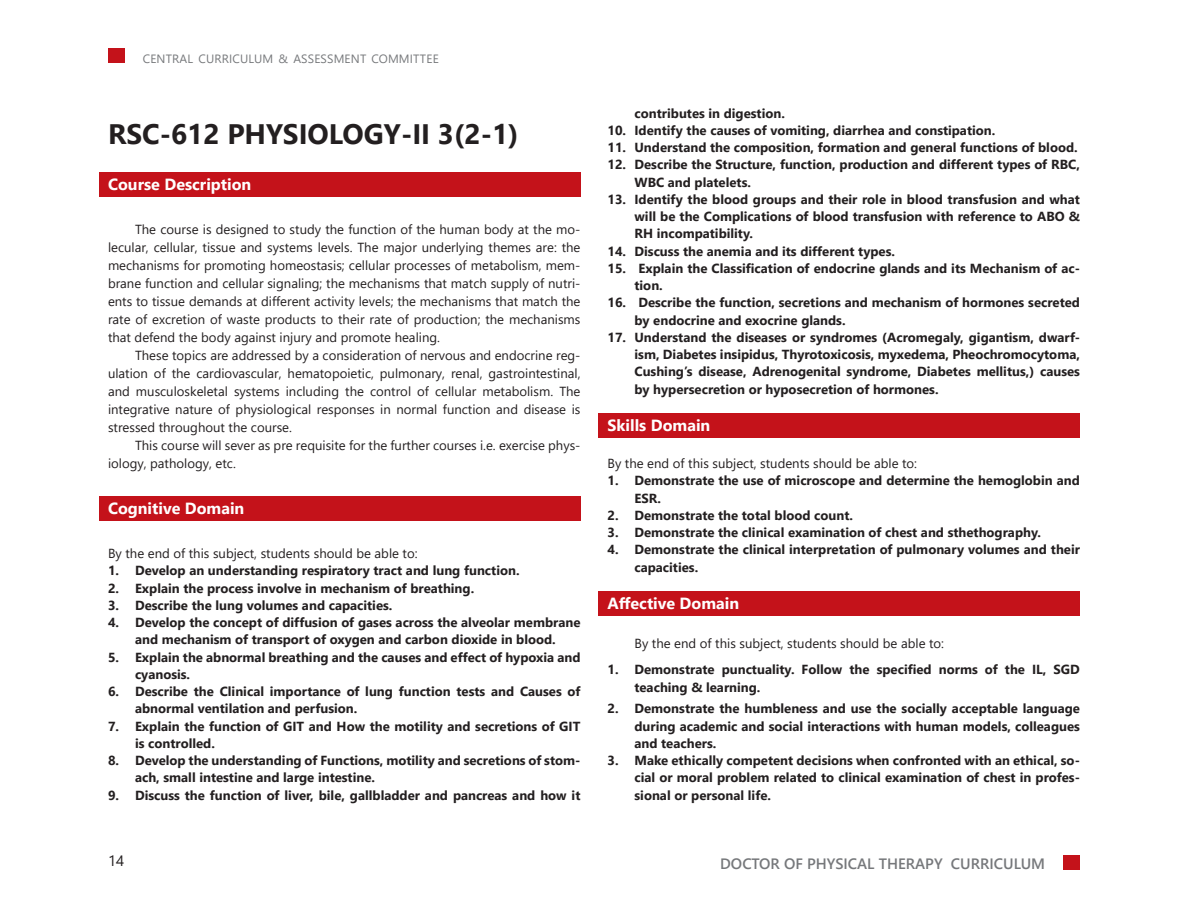
<style>
.page{position:relative;width:1188px;height:918px;background:#fff}
.page>*{position:absolute;margin:0;border:0;box-sizing:border-box;transform-origin:0 0}
.Big_Heading_Black{font:700 28.2px "Segoe UI";color:#231f20}
.Red_strip_heading{font:700 16.2px "Segoe UI";color:#fff}
.t1{font:600 15px "Segoe UI";color:#76787b}
.t2{font:15px "Segoe UI";color:#231f20}
.t3{font:700 13.2px/17.2px "Segoe UI";color:#231f20}
.Body_Text_NWSM_8_75{font:13.2px/18px "Segoe UI";color:#231f20;text-align:justify}
.By_the_end_line{font:13.2px "Segoe UI";color:#231f20}
.t4{font:12px "Segoe UI";letter-spacing:.015em;color:#76787b}
</style>
<div class="page">
<div style="left:108px;top:49px;width:16px;height:14px;background:#c4121a"></div>
<div style="left:1064px;top:855px;width:16px;height:14px;background:#c4121a"></div>
<div style="left:99px;top:173px;width:481px;height:24px;background:#c4121a"></div>
<div style="left:99px;top:497px;width:481px;height:24px;background:#c4121a"></div>
<div style="left:598px;top:413px;width:482px;height:24px;background:#c4121a"></div>
<div style="left:598px;top:591px;width:482px;height:24px;background:#c4121a"></div>
<p class="t4" style="left:143px;top:47px;width:297px">CENTRAL CURRICULUM &amp; ASSESSMENT COMMITTEE</p>
<p class="Big_Heading_Black" style="left:108px;top:107px;width:412px">RSC-612 PHYSIOLOGY-II 3(2-1)</p>
<p class="Red_strip_heading" style="left:108px;top:169px;width:145px">Course Description</p>
<p class="Body_Text_NWSM_8_75" style="left:108px;top:219px;width:474px;text-indent:27px">The course is designed to study the function of the human body at the mo&shy;lecular, cellular, tissue and systems levels. The major underlying themes are: the mechanisms for promoting homeostasis; cellular processes of metabolism, mem&shy;brane function and cellular signaling; the mechanisms that match supply of nutri&shy;ents to tissue demands at different activity levels; the mechanisms that match the rate of excretion of waste products to their rate of production; the mechanisms that defend the body against injury and promote healing.</p>
<p class="Body_Text_NWSM_8_75" style="left:108px;top:345px;width:474px;text-indent:27px">These topics are addressed by a consideration of nervous and endocrine reg&shy;ulation of the cardiovascular, hematopoietic, pulmonary, renal, gastrointestinal, and musculoskeletal systems including the control of cellular metabolism. The integrative nature of physiological responses in normal function and disease is stressed throughout the course.</p>
<p class="Body_Text_NWSM_8_75" style="left:108px;top:435px;width:474px;text-indent:27px">This course will sever as pre requisite for the further courses i.e. exercise phys&shy;iology, pathology, etc.</p>
<p class="Red_strip_heading" style="left:108px;top:493px;width:138px">Cognitive Domain</p>
<p class="By_the_end_line" style="left:108px;top:541px;width:311px">By the end of this subject, students should be able to:</p>
<p class="t3" style="left:108px;top:561px;width:413px">1. Develop an understanding respiratory tract and lung function.</p>
<p class="t3" style="left:108px;top:578px;width:368px">2. Explain the process involve in mechanism of breathing.</p>
<p class="t3" style="left:108px;top:595px;width:286px">3. Describe the lung volumes and capacities.</p>
<p class="t3" style="left:108px;top:613px;width:474px;text-align:center">4. Develop the concept of diffusion of gases across the alveolar membrane and mechanism of transport of oxygen and carbon dioxide in blood.</p>
<p class="t3" style="left:135px;top:647px;width:447px;text-indent:-27px">5. Explain the abnormal breathing and the causes and effect of hypoxia and cyanosis.</p>
<p class="t3" style="left:135px;top:682px;width:447px;text-indent:-27px">6. Describe the Clinical importance of lung function tests and Causes of abnormal ventilation and perfusion.</p>
<p class="t3" style="left:135px;top:716px;width:447px;text-indent:-27px">7. Explain the function of GIT and How the motility and secretions of GIT is controlled.</p>
<p class="t3" style="left:135px;top:751px;width:447px;text-indent:-27px">8. Develop the understanding of Functions, motility and secretions of stom&shy;ach, small intestine and large intestine.</p>
<p class="t3" style="left:108px;top:785px;width:474px">9. Discuss the function of liver, bile, gallbladder and pancreas and how it</p>
<p class="t3" style="left:634px;top:103px;width:152px">contributes in digestion.</p>
<p class="t3" style="left:608px;top:120px;width:389px">10. Identify the causes of vomiting, diarrhea and constipation.</p>
<p class="t3" style="left:608px;top:138px;width:472px">11. Understand the composition, formation and general functions of blood.</p>
<p class="t3" style="left:634px;top:155px;width:447px;text-indent:-27px">12. Describe the Structure, function, production and different types of RBC,<br>WBC and platelets.</p>
<p class="t3" style="left:634px;top:189px;width:447px;text-align:justify;text-indent:-27px">13. Identify the blood groups and their role in blood transfusion and what will be the Complications of blood transfusion with reference to ABO &amp; RH incompatibility.</p>
<p class="t3" style="left:608px;top:241px;width:289px">14. Discuss the anemia and its different types.</p>
<p class="t3" style="left:634px;top:258px;width:447px;text-indent:-27px">15. Explain the Classification of endocrine glands and its Mechanism of ac&shy;tion.</p>
<p class="t3" style="left:634px;top:293px;width:447px;text-indent:-27px">16. Describe the function, secretions and mechanism of hormones secreted by endocrine and exocrine glands.</p>
<p class="t3" style="left:634px;top:327px;width:447px;text-align:justify;text-indent:-27px">17. Understand the diseases or syndromes (Acromegaly, gigantism, dwarf&shy;ism, Diabetes insipidus, Thyrotoxicosis, myxedema, Pheochromocytoma, Cushing’s disease, Adrenogenital syndrome, Diabetes mellitus,) causes by hypersecretion or hyposecretion of hormones.</p>
<p class="Red_strip_heading" style="left:608px;top:410px;width:104px">Skills Domain</p>
<p class="By_the_end_line" style="left:608px;top:451px;width:311px">By the end of this subject, students should be able to:</p>
<p class="t3" style="left:634px;top:471px;width:447px;text-indent:-27px">1. Demonstrate the use of microscope and determine the hemoglobin and<br>ESR.</p>
<p class="t3" style="left:608px;top:505px;width:247px">2. Demonstrate the total blood count.</p>
<p class="t3" style="left:608px;top:523px;width:435px">3. Demonstrate the clinical examination of chest and sthethography.</p>
<p class="t3" style="left:634px;top:540px;width:447px;text-indent:-27px">4. Demonstrate the clinical interpretation of pulmonary volumes and their capacities.</p>
<p class="Red_strip_heading" style="left:608px;top:588px;width:133px">Affective Domain</p>
<p class="Body_Text_NWSM_8_75" style="left:634px;top:633px;width:311px">By the end of this subject, students should be able to:</p>
<p class="t3" style="left:634px;top:660px;width:447px;text-indent:-27px">1. Demonstrate punctuality. Follow the specified norms of the IL, SGD teaching &amp; learning.</p>
<p class="t3" style="left:634px;top:699px;width:447px;text-align:justify;text-indent:-27px">2. Demonstrate the humbleness and use the socially acceptable language during academic and social interactions with human models, colleagues and teachers.</p>
<p class="t3" style="left:634px;top:751px;width:447px;text-align:justify;text-indent:-27px">3. Make ethically competent decisions when confronted with an ethical, so&shy;cial or moral problem related to clinical examination of chest in profes&shy;sional or personal life.</p>
<p class="t2" style="left:108px;top:846px;width:18px">14</p>
<p class="t1" style="left:720px;top:850px;width:326px">DOCTOR OF PHYSICAL THERAPY CURRICULUM</p>
</div>
